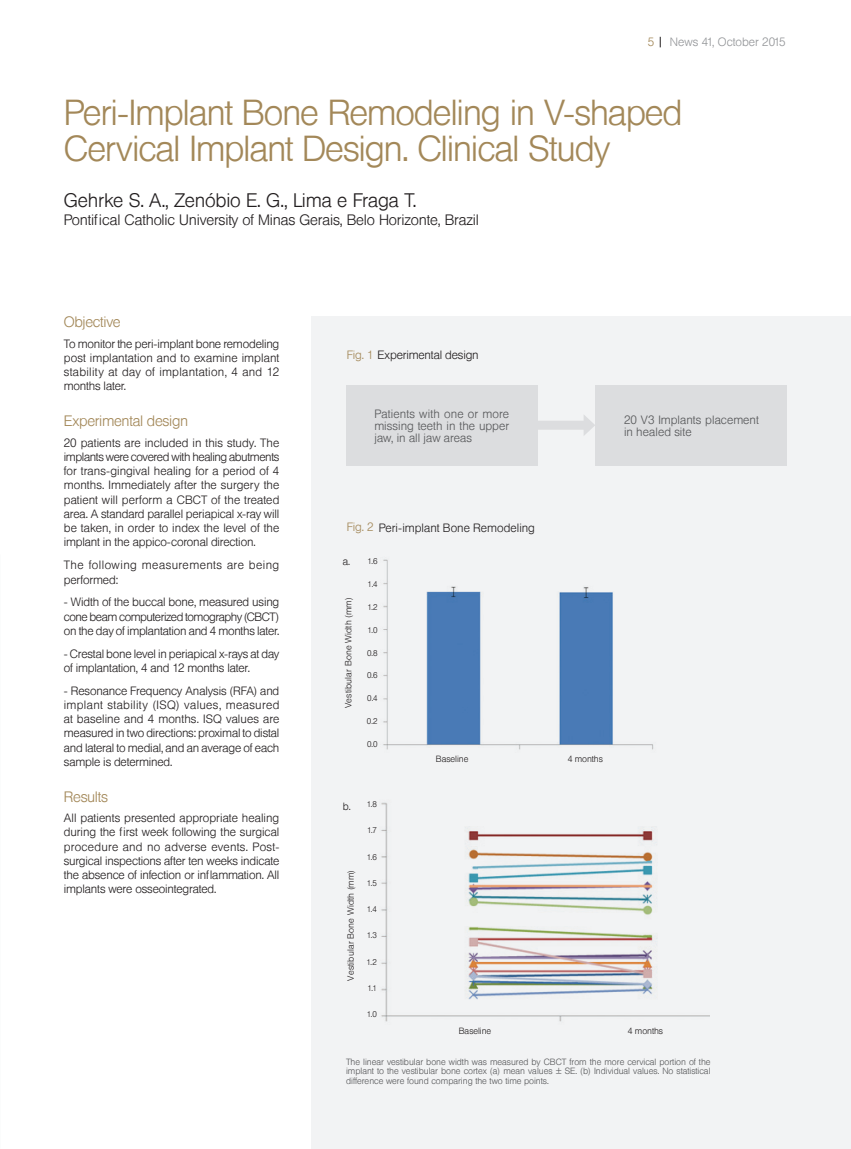
<style>
.page{position:relative;width:851px;height:1149px;background:#fff}
.page>*{position:absolute;margin:0;border:0;box-sizing:border-box;transform-origin:0 0}
.t1{font:300 36px/36px "Lufthansa";letter-spacing:-.035em;color:#a38859}
.t2{font:300 19.5px "Lufthansa";letter-spacing:-.01em;color:#231f20}
.t3{font:300 15px "Lufthansa";letter-spacing:-.01em;color:#231f20}
.t4{font:300 15px "Lufthansa";letter-spacing:-.02em;color:#a38859}
.t5{font:300 12px/14.2px "Lufthansa";letter-spacing:-.01em;color:#231f20;text-align:justify}
.t6{font:300 12px/12px "Lufthansa";letter-spacing:.005em;color:#57585a;text-align:justify}
.t7{font:300 12px/14.2px "Lufthansa";letter-spacing:.035em;color:#231f20}
.t8{font:300 12px "Lufthansa";color:#939598}
.t9{font:300 12px "Lufthansa";color:#a38859}
.t10{font:300 10.5px "Lufthansa";color:#231f20}
.t11{font:300 9px/9.8px "Lufthansa";color:#57585a;text-align:justify}
.t12{font:300 9px "Lufthansa";letter-spacing:.015em;color:#231f20}
.t13{font:300 9px "Lufthansa";letter-spacing:-.005em;color:#231f20}
.t14{font:300 8.25px "Lufthansa";color:#231f20}
.s1{color:#a38859}
</style>
<div class="page">
<div style="left:311px;top:316px;width:539px;height:832px;background:#f2f3f4"></div>
<div style="left:361px;top:420px;width:224px;height:9px;background:#dcdddf"></div>
<svg style="left:583px;top:415px;width:12px;height:20px"></svg>
<div style="left:346px;top:385px;width:191px;height:80px;background:#dcdddf"></div>
<div style="left:595px;top:385px;width:192px;height:80px;background:#dcdddf"></div>
<img style="left:381px;top:802px;width:328px;height:220px">
<img style="left:383px;top:559px;width:271px;height:191px">
<p class="t9" style="left:647px;top:35px;width:8px">5</p>
<p class="t8" style="left:669px;top:35px;width:117px">News 41, October 2015</p>
<h1 class="t1" style="left:64px;top:95px;width:620px">Peri-Implant Bone Remodeling in V-shaped<br>Cervical Implant Design. Clinical Study</h1>
<h2 class="t2" style="left:64px;top:189px;width:354px">Gehrke S. A., Zenóbio E. G., Lima e Fraga T.</h2>
<p class="t3" style="left:64px;top:211px;width:416px">Pontifical Catholic University of Minas Gerais, Belo Horizonte, Brazil</p>
<p class="t4" style="left:64px;top:313px;width:58px">Objective</p>
<p class="t5" style="left:64px;top:336px;width:217px">To monitor the peri-implant bone remodeling post implantation and to examine implant stability at day of implantation, 4 and 12 months later.</p>
<p class="t4" style="left:64px;top:412px;width:126px">Experimental design</p>
<p class="t5" style="left:64px;top:435px;width:217px">20 patients are included in this study. The implants were covered with healing abutments for trans-gingival healing for a period of 4 months. Immediately after the surgery the patient will perform a CBCT of the treated area. A standard parallel periapical x-ray will be taken, in order to index the level of the implant in the appico-coronal direction.</p>
<p class="t7" style="left:64px;top:558px;width:217px">The following measurements are being performed:</p>
<p class="t5" style="left:64px;top:595px;width:217px">- Width of the buccal bone, measured using cone beam computerized tomography (CBCT) on the day of implantation and 4 months later.</p>
<p class="t5" style="left:64px;top:646px;width:217px">- Crestal bone level in periapical x-rays at day of implantation, 4 and 12 months later.</p>
<p class="t5" style="left:64px;top:683px;width:217px">- Resonance Frequency Analysis (RFA) and implant stability (ISQ) values, measured at baseline and 4 months. ISQ values are measured in two directions: proximal to distal and lateral to medial, and an average of each sample is determined.</p>
<p class="t4" style="left:64px;top:787px;width:46px">Results</p>
<p class="t5" style="left:64px;top:810px;width:217px">All patients presented appropriate healing during the first week following the surgical procedure and no adverse events. Post&shy;surgical inspections after ten weeks indicate the absence of infection or inflammation. All implants were osseointegrated.</p>
<p class="t5" style="left:347px;top:348px;width:133px"><span class="s1">Fig. 1</span> Experimental design</p>
<p class="t6" style="left:374px;top:407px;width:136px">Patients with one or more missing teeth in the upper jaw, in all jaw areas</p>
<p class="t6" style="left:624px;top:413px;width:136px">20 V3 Implants placement in healed site</p>
<p class="t5" style="left:347px;top:520px;width:190px"><span class="s1">Fig. 2</span> Peri-implant Bone Remodeling</p>
<p class="t10" style="left:343px;top:555px;width:9px">a.</p>
<p class="t12" style="left:343px;top:707px;width:112px;rotate:-90deg">Vestibular Bone Width (mm)</p>
<p class="t14" style="left:367px;top:556px;width:12px">1.6</p>
<p class="t14" style="left:367px;top:579px;width:12px">1.4</p>
<p class="t14" style="left:367px;top:602px;width:12px">1.2</p>
<p class="t14" style="left:367px;top:625px;width:12px">1.0</p>
<p class="t14" style="left:367px;top:647px;width:12px">0.8</p>
<p class="t14" style="left:367px;top:670px;width:12px">0.6</p>
<p class="t14" style="left:367px;top:693px;width:12px">0.4</p>
<p class="t14" style="left:367px;top:716px;width:12px">0.2</p>
<p class="t14" style="left:367px;top:738px;width:12px">0.0</p>
<p class="t10" style="left:343px;top:800px;width:9px">b.</p>
<p class="t12" style="left:345px;top:980px;width:112px;rotate:-90deg">Vestibular Bone Width (mm)</p>
<p class="t14" style="left:366px;top:799px;width:12px">1.8</p>
<p class="t14" style="left:367px;top:825px;width:11px">1.7</p>
<p class="t14" style="left:367px;top:851px;width:12px">1.6</p>
<p class="t14" style="left:366px;top:878px;width:12px">1.5</p>
<p class="t14" style="left:367px;top:904px;width:12px">1.4</p>
<p class="t14" style="left:366px;top:930px;width:12px">1.3</p>
<p class="t14" style="left:366px;top:956px;width:12px">1.2</p>
<p class="t14" style="left:367px;top:982px;width:11px">1.1</p>
<p class="t14" style="left:366px;top:1009px;width:12px">1.0</p>
<p class="t13" style="left:436px;top:753px;width:34px">Baseline</p>
<p class="t12" style="left:567px;top:753px;width:37px">4 months</p>
<p class="t13" style="left:459px;top:1025px;width:34px">Baseline</p>
<p class="t12" style="left:627px;top:1025px;width:37px">4 months</p>
<p class="t11" style="left:346px;top:1056px;width:366px">The linear vestibular bone width was measured by CBCT from the more cervical portion of the implant to the vestibular bone cortex (a) mean values ± SE. (b) Individual values. No statistical difference were found comparing the two time points.</p>
</div>
